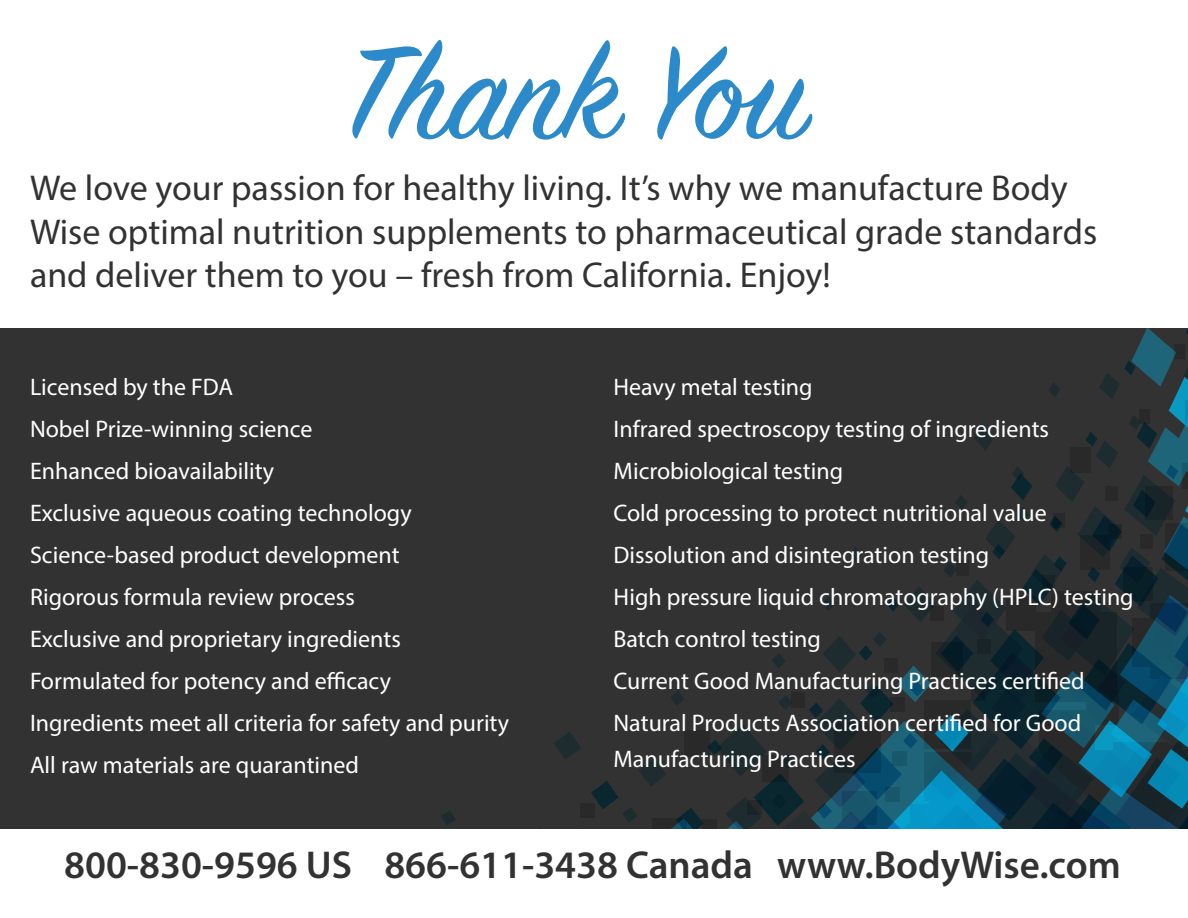
<style>
.page{position:relative;width:1188px;height:918px;background:#fff}
.page>*{position:absolute;margin:0;border:0;box-sizing:border-box;transform-origin:0 0}
.t1{font:147px "Sign Painter House Script";color:#2d8aca}
.t2{font:600 39px "Myriad Pro";color:#333233}
.t3{font:36px/43.2px "Myriad Pro";color:#333233}
.t4{font:24px/36px "Myriad Pro";color:#fff}
</style>
<div class="page">
<div style="left:0;top:328px;width:1188px;height:501px;background:#333233"></div>
<svg style="left:554px;top:731px;width:27px;height:29px"></svg>
<svg style="left:638px;top:758px;width:28px;height:29px"></svg>
<svg style="left:440px;top:810px;width:16px;height:16px"></svg>
<svg style="left:622px;top:807px;width:16px;height:16px"></svg>
<svg style="left:591px;top:781px;width:28px;height:28px"></svg>
<div style="left:581px;top:803px;width:14px;height:14px;background:#29292a;border-radius:6px"></div>
<svg style="left:646px;top:328px;width:542px;height:501px"></svg>
<p class="t1" style="left:345px;top:3px;width:470px">Thank You</p>
<p class="t3" style="left:30px;top:166px;width:1069px">We love your passion for healthy living. It’s why we manufacture Body<br>Wise optimal nutrition supplements to pharmaceutical grade standards and deliver them to you – fresh from California. Enjoy!</p>
<p class="t4" style="left:30px;top:369px;width:205px">Licensed by the FDA</p>
<p class="t4" style="left:30px;top:411px;width:284px">Nobel Prize-winning science</p>
<p class="t4" style="left:30px;top:453px;width:246px">Enhanced bioavailability</p>
<p class="t4" style="left:30px;top:495px;width:383px">Exclusive aqueous coating technology</p>
<p class="t4" style="left:30px;top:537px;width:371px">Science-based product development</p>
<p class="t4" style="left:30px;top:579px;width:326px">Rigorous formula review process</p>
<p class="t4" style="left:30px;top:621px;width:372px">Exclusive and proprietary ingredients</p>
<p class="t4" style="left:30px;top:663px;width:363px">Formulated for potency and efficacy</p>
<p class="t4" style="left:30px;top:705px;width:481px">Ingredients meet all criteria for safety and purity</p>
<p class="t4" style="left:30px;top:747px;width:331px">All raw materials are quarantined</p>
<p class="t4" style="left:614px;top:369px;width:201px">Heavy metal testing</p>
<p class="t4" style="left:614px;top:411px;width:437px">Infrared spectroscopy testing of ingredients</p>
<p class="t4" style="left:614px;top:453px;width:231px">Microbiological testing</p>
<p class="t4" style="left:614px;top:495px;width:435px">Cold processing to protect nutritional value</p>
<p class="t4" style="left:614px;top:537px;width:377px">Dissolution and disintegration testing</p>
<p class="t4" style="left:614px;top:579px;width:522px">High pressure liquid chromatography (HPLC) testing</p>
<p class="t4" style="left:614px;top:621px;width:209px">Batch control testing</p>
<p class="t4" style="left:614px;top:663px;width:473px">Current Good Manufacturing Practices certified</p>
<p class="t4" style="left:614px;top:705px;width:469px">Natural Products Association certified for Good<br>Manufacturing Practices</p>
<p class="t2" style="left:64px;top:840px;width:1058px">800-830-9596 US 866-611-3438 Canada www.BodyWise.com</p>
</div>
